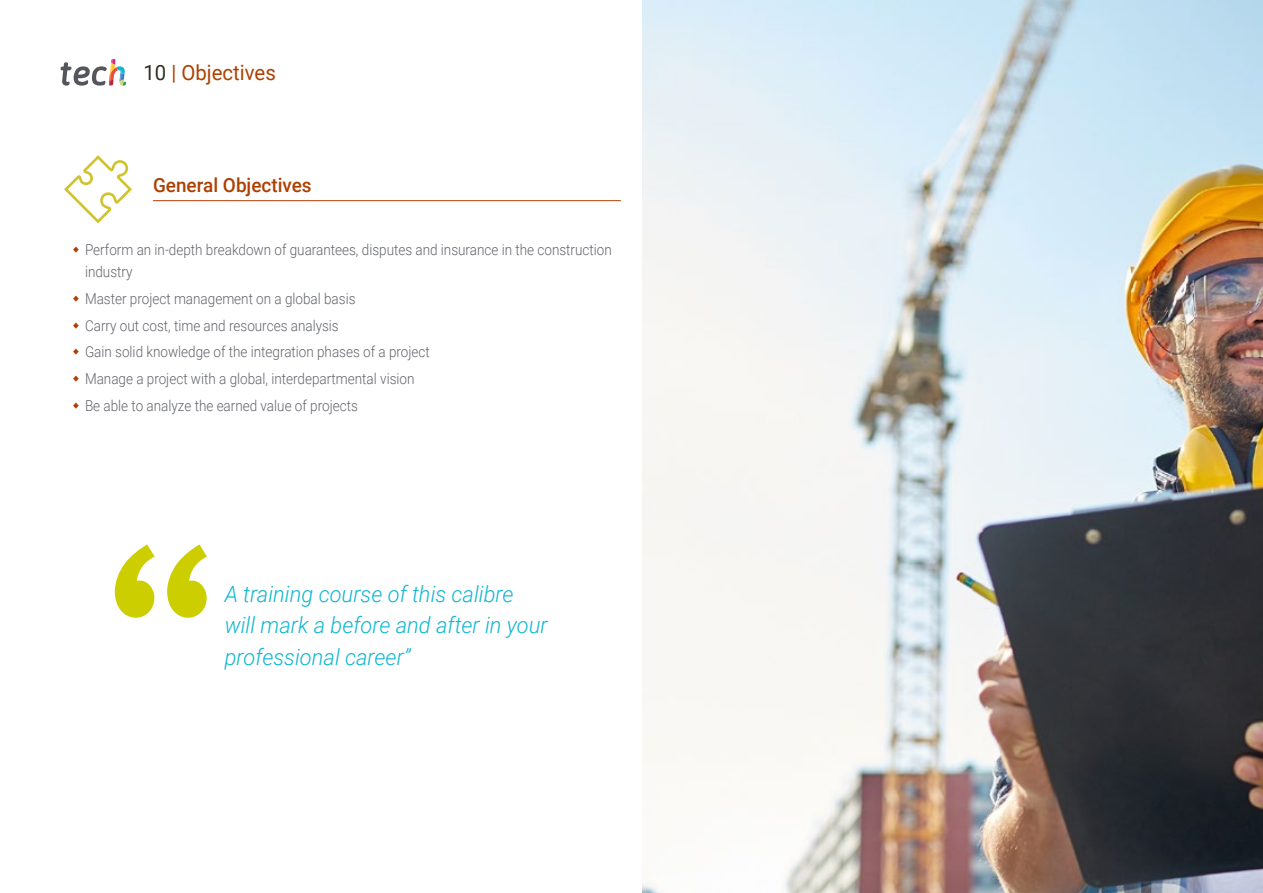
<style>
.page{position:relative;width:1263px;height:893px;background:#fff}
.page>*{position:absolute;margin:0;border:0;box-sizing:border-box;transform-origin:0 0}
.t1{font:italic 300 22.5px/31.5px "Roboto";color:#0fb6cf}
.t2{font:21px "Roboto";color:#ae4000}
.t3{font:500 19.5px "Roboto";color:#ae4000}
.t4{font:300 15px/26.7px "Roboto";color:#61646a;scale:.9 1}
.s1{color:#312e20}
</style>
<div class="page">
<hr style="left:153px;top:200px;width:468px;height:1px;background:#ae4000">
<svg style="left:64px;top:155px;width:68px;height:68px"></svg>
<svg style="left:61px;top:59px;width:65px;height:27px"></svg>
<img style="left:642px;top:0;width:621px;height:893px">
<svg style="left:115px;top:544px;width:92px;height:74px"></svg>
<h2 class="t2" style="left:144px;top:57px;width:134px"><span class="s1">10</span> | Objectives</h2>
<h3 class="t3" style="left:153px;top:172px;width:160px">General Objectives</h3>
<p class="t4" style="left:85px;top:237px;width:587px;line-height:22.5px">Perform an in-depth breakdown of guarantees, disputes and insurance in the construction industry</p>
<p class="t4" style="left:85px;top:285px;width:385px">Master project management on a global basis<br>Carry out cost, time and resources analysis<br>Gain solid knowledge of the integration phases of a project Manage a project with a global, interdepartmental vision Be able to analyze the earned value of projects</p>
<h1 class="t1" style="left:225px;top:577px;width:325px">A training course of this calibre will mark a before and after in your professional career”</h1>
</div>
